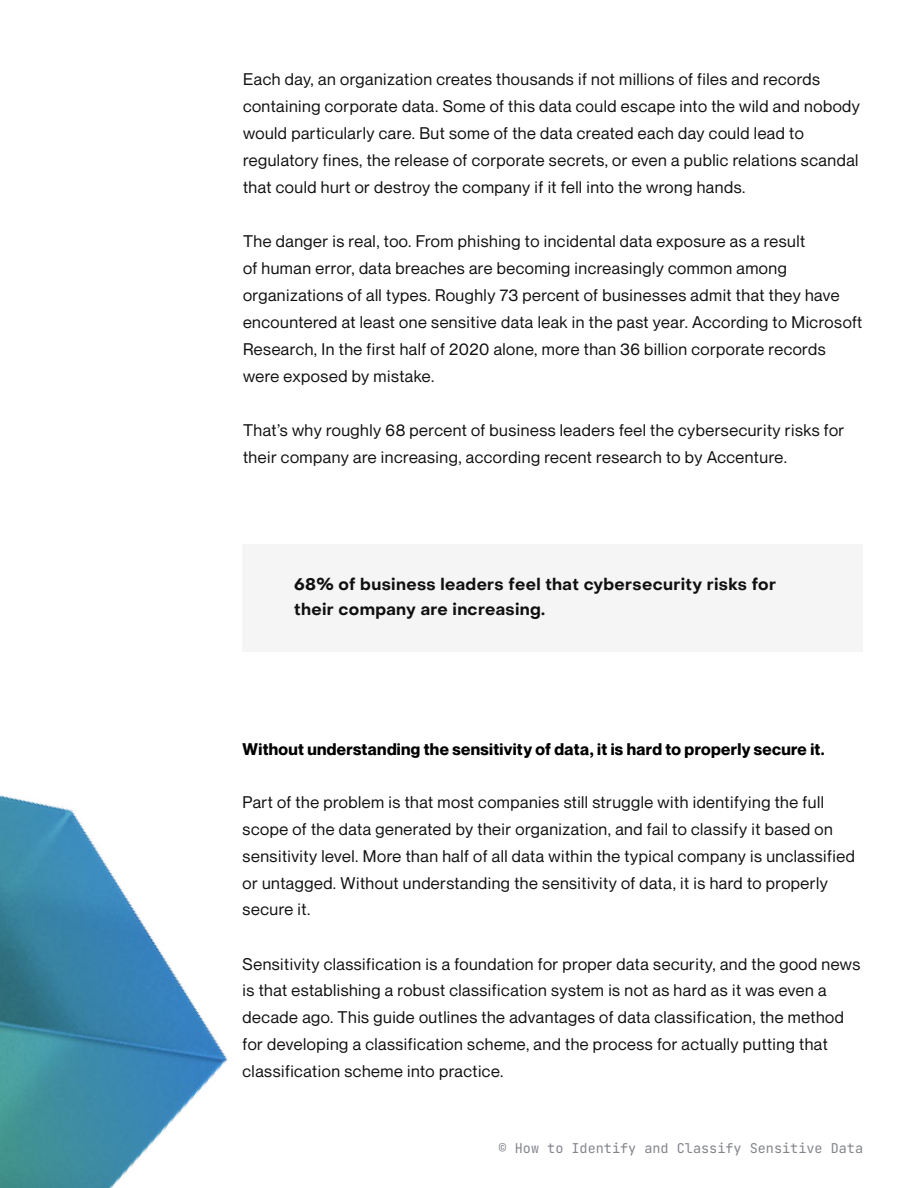
<style>
.page{position:relative;width:918px;height:1188px;background:#fff}
.page>*{position:absolute;margin:0;border:0;box-sizing:border-box;transform-origin:0 0}
.t1{font:16.5px/27px "Neue Montreal";letter-spacing:.03em;color:#101010}
.t2{font:700 16.5px/25.5px "PP Object Sans";letter-spacing:.02em;color:#101010}
.t3{font:700 16.5px "Neue Montreal";letter-spacing:.02em;color:#000}
.t4{font:13.5px "Jet Brains Mono";color:#83858c}
</style>
<div class="page">
<div style="left:243px;top:544px;width:620px;height:108px;background:#f5f5f5"></div>
<img style="left:0;top:795px;width:228px;height:393px">
<p class="t1" style="left:243px;top:66px;width:618px">Each day, an organization creates thousands if not millions of files and records containing corporate data. Some of this data could escape into the wild and nobody would particularly care. But some of the data created each day could lead to regulatory fines, the release of corporate secrets, or even a public relations scandal that could hurt or destroy the company if it fell into the wrong hands.</p>
<p class="t1" style="left:243px;top:228px;width:621px">The danger is real, too. From phishing to incidental data exposure as a result<br>of human error, data breaches are becoming increasingly common among organizations of all types. Roughly 73 percent of businesses admit that they have encountered at least one sensitive data leak in the past year. According to Microsoft Research, In the first half of 2020 alone, more than 36 billion corporate records were exposed by mistake.</p>
<p class="t1" style="left:243px;top:417px;width:603px">That’s why roughly 68 percent of business leaders feel the cybersecurity risks for their company are increasing, according recent research to by Accenture.</p>
<p class="t2" style="left:294px;top:571px;width:483px">68% of business leaders feel that cybersecurity risks for their company are increasing.</p>
<p class="t3" style="left:243px;top:739px;width:584px">Without understanding the sensitivity of data, it is hard to properly secure it.</p>
<p class="t1" style="left:243px;top:788px;width:614px">Part of the problem is that most companies still struggle with identifying the full scope of the data generated by their organization, and fail to classify it based on sensitivity level. More than half of all data within the typical company is unclassified or untagged. Without understanding the sensitivity of data, it is hard to properly secure it.</p>
<p class="t1" style="left:243px;top:950px;width:619px">Sensitivity classification is a foundation for proper data security, and the good news is that establishing a robust classification system is not as hard as it was even a decade ago. This guide outlines the advantages of data classification, the method for developing a classification scheme, and the process for actually putting that classification scheme into practice.</p>
<p class="t4" style="left:499px;top:1140px;width:366px">© How to Identify and Classify Sensitive Data</p>
</div>
